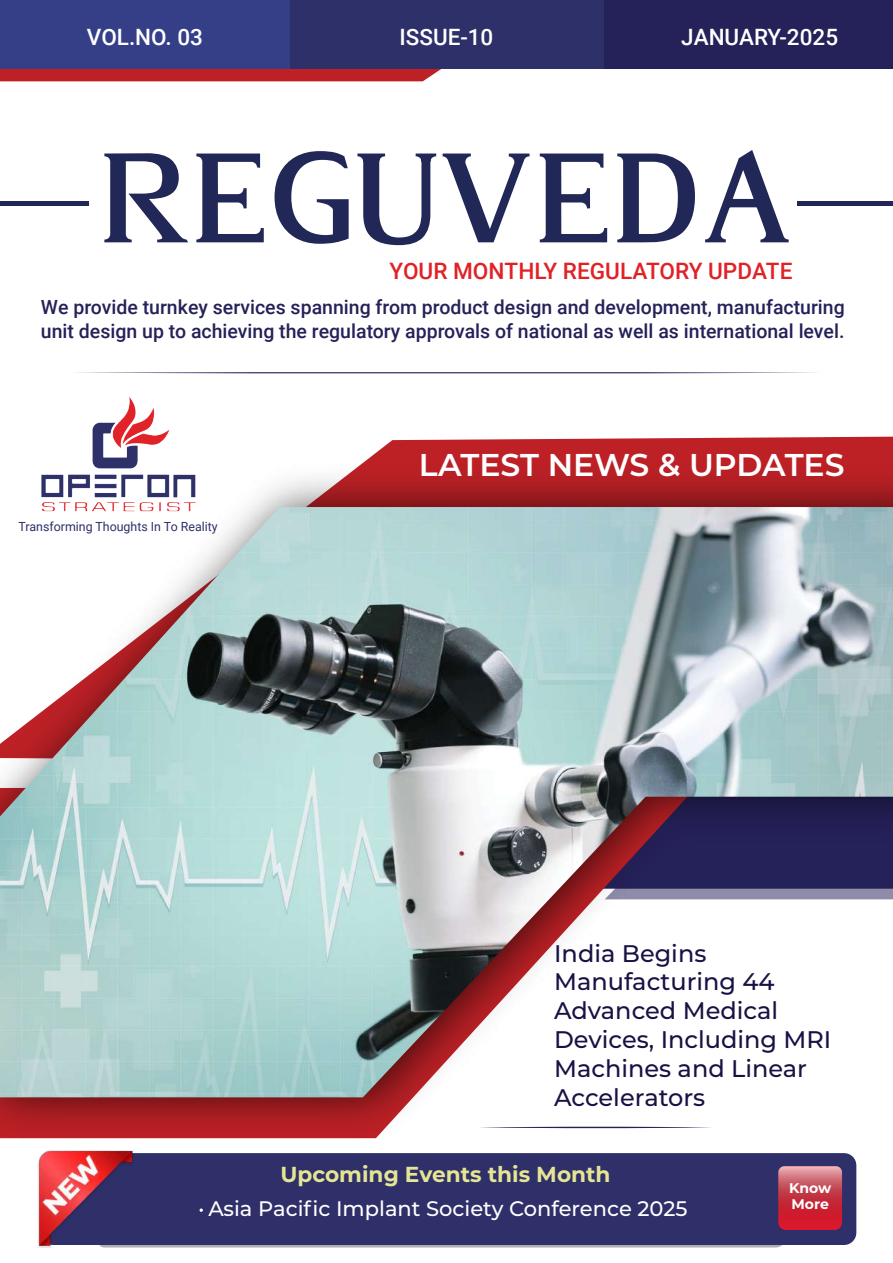
<style>
.page{position:relative;width:893px;height:1263px;background:#fff}
.page>*{position:absolute;margin:0;border:0;box-sizing:border-box;transform-origin:0 0}
.t1{font:300 126.9px "Alvarado Var";color:#212756}
.t2{font:600 31.5px "Montserrat";letter-spacing:-.005em;color:#fff}
.t3{font:500 24px/28.8px "Montserrat";color:#171244}
.t4{font:500 22.65px "Roboto";color:#e02227}
.t5{font:500 22.5px "Roboto";color:#fff}
.t6{font:700 21.6px "Montserrat";color:#e5e593}
.t7{font:500 21px "Montserrat";color:#fff}
.t8{font:500 19.5px/23.4px "Roboto";color:#252159}
.t9{font:700 13.95px/16.8px "Montserrat";letter-spacing:-.005em;color:#fff}
.t10{font:12.6px "Roboto";color:#2e306a}
</style>
<div class="page">
<img style="left:92px;top:397px;width:78px;height:37px">
<div style="left:0;top:69px;width:441px;height:12px;background:#bd2126"></div>
<div style="left:603px;top:0;width:290px;height:69px;background:#252159"></div>
<div style="left:290px;top:0;width:313px;height:69px;background:#2e306a"></div>
<div style="left:0;top:0;width:290px;height:69px;background:#353f88"></div>
<img style="left:0;top:434px;width:893px;height:705px">
<img style="left:0;top:507px;width:893px;height:590px">
<hr style="left:798px;top:201px;width:95px;height:4px;background:#212756">
<hr style="left:0;top:201px;width:88px;height:4px;background:#212756">
<svg style="left:77px;top:372px;width:739px;height:2px"></svg>
<svg style="left:478px;top:1126px;width:235px;height:2px"></svg>
<svg style="left:135px;top:1245px;width:647px;height:2px"></svg>
<div style="left:135px;top:1153px;width:721px;height:92px;background:#2f306a"></div>
<img style="left:38px;top:1150px;width:97px;height:97px">
<svg style="left:778px;top:1166px;width:64px;height:64px"></svg>
<svg style="left:200px;top:1208px;width:3px;height:4px"></svg>
<p class="t5" style="left:87px;top:22px;width:118px">VOL.NO. 03</p>
<p class="t5" style="left:400px;top:22px;width:95px">ISSUE-10</p>
<p class="t5" style="left:681px;top:22px;width:158px">JANUARY-2025</p>
<h1 class="t1" style="left:99px;top:124px;width:696px">REGUVEDA</h1>
<p class="t4" style="left:390px;top:255px;width:404px">YOUR MONTHLY REGULATORY UPDATE</p>
<p class="t8" style="left:41px;top:295px;width:805px">We provide turnkey services spanning from product design and development, manufacturing unit design up to achieving the regulatory approvals of national as well as international level.</p>
<p class="t10" style="left:19px;top:517px;width:201px">Transforming Thoughts In To Reality</p>
<h2 class="t2" style="left:419px;top:442px;width:427px">LATEST NEWS &amp; UPDATES</h2>
<p class="t3" style="left:554px;top:938px;width:279px">India Begins<br>Manufacturing 44<br>Advanced Medical<br>Devices, Including MRI<br>Machines and Linear<br>Accelerators</p>
<p class="t6" style="left:280px;top:1159px;width:332px">Upcoming Events this Month</p>
<p class="t7" style="left:208px;top:1194px;width:481px">Asia Pacific Implant Society Conference 2025</p>
<p class="t9" style="left:789px;top:1178px;width:44px">Know<br>More</p>
</div>
